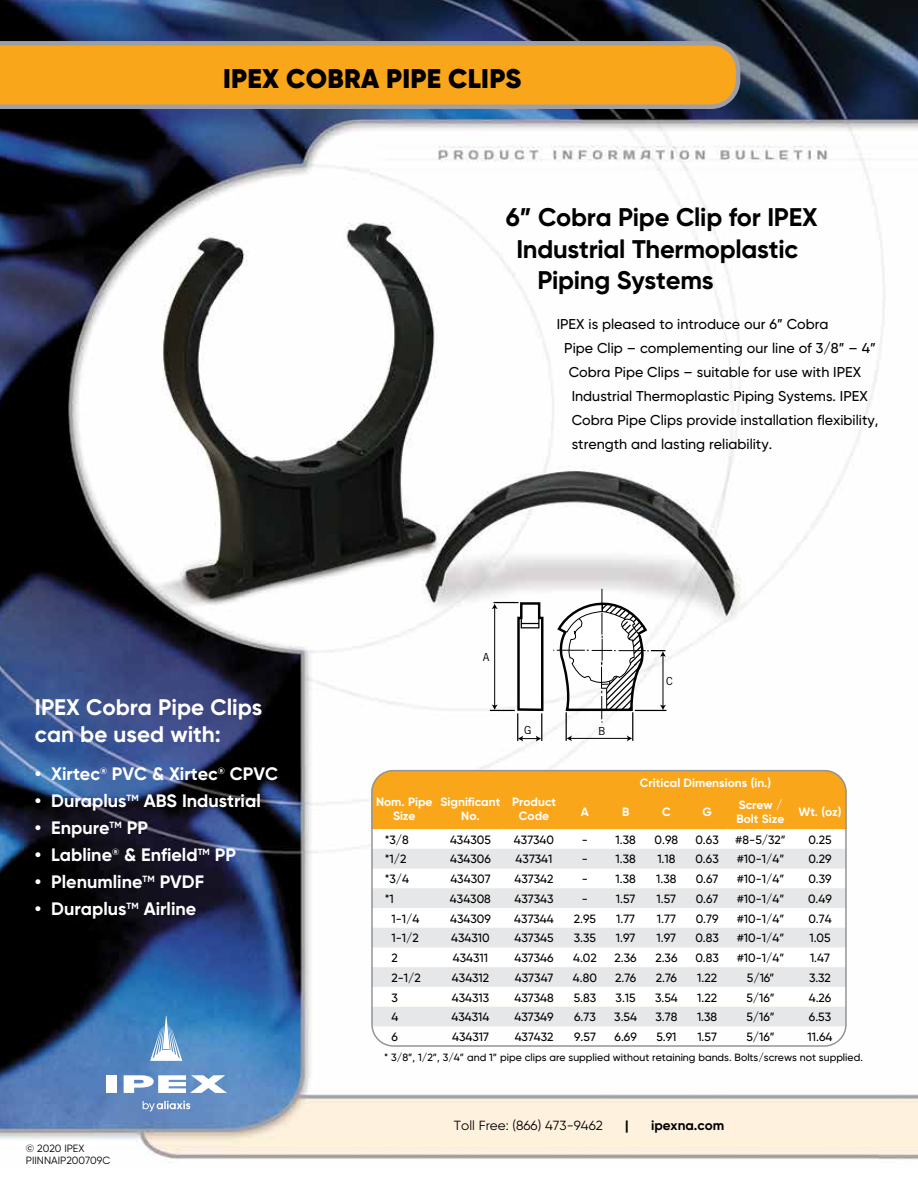
<style>
.page{position:relative;width:918px;height:1188px;background:#fff}
.page>*{position:absolute;margin:0;border:0;box-sizing:border-box;transform-origin:0 0}
.t1{font:900 27px "Gilroy";letter-spacing:.01em;color:#000}
.t2{font:700 25.5px "Gilroy";letter-spacing:-.01em;color:#000}
.t3{font:700 22.5px/27px "Gilroy";color:#fff}
.t4{font:700 18px "Gilroy";color:#fff}
.t5{font:500 14.25px "Gilroy";color:#000}
.t6{font:700 13.5px "Gilroy";color:#000}
.t7{font:13.2px "Gilroy";color:#000}
.t8{font:700 13.2px "Gilroy";color:#000}
.t9{font:500 12px "Gilroy";color:#000}
.t10{font:700 12px/14.4px "Gilroy";color:#fff;text-align:center}
.t11{font:11.1px "Trade Gothic";color:#000}
.t12{font:500 10.5px "Gilroy";color:#000}
.t13{font:10.5px/12.6px "Gilroy";color:#000}
</style>
<div class="page">
<img style="left:0;top:0;width:918px;height:1163px">
<svg style="left:0;top:41px;width:740px;height:68px;background:#eba42d"></svg>
<div style="left:106px;top:1075px;width:10px;height:18px;background:#fff"></div>
<svg style="left:124px;top:1075px;width:103px;height:18px"></svg>
<svg style="left:150px;top:1016px;width:32px;height:45px"></svg>
<svg style="left:143px;top:1101px;width:47px;height:10px"></svg>
<svg style="left:553px;top:589px;width:113px;height:152px"></svg>
<svg style="left:489px;top:601px;width:56px;height:141px"></svg>
<div style="left:371px;top:770px;width:476px;height:58px;background:#faa61a"></div>
<svg style="left:374px;top:829px;width:470px;height:20px"></svg>
<svg style="left:374px;top:849px;width:470px;height:138px;fill:#e6e7e8"></svg>
<svg style="left:374px;top:987px;width:470px;height:39px"></svg>
<hr style="left:371px;top:828px;width:66px;height:1px;background:#faa61a">
<hr style="left:437px;top:828px;width:67px;height:1px;background:#faa61a">
<hr style="left:504px;top:828px;width:61px;height:1px;background:#faa61a">
<hr style="left:565px;top:828px;width:40px;height:1px;background:#faa61a">
<hr style="left:605px;top:828px;width:41px;height:1px;background:#faa61a">
<hr style="left:646px;top:828px;width:41px;height:1px;background:#faa61a">
<hr style="left:687px;top:828px;width:40px;height:1px;background:#faa61a">
<hr style="left:727px;top:828px;width:67px;height:1px;background:#faa61a">
<hr style="left:794px;top:828px;width:52px;height:1px;background:#faa61a">
<div style="left:371px;top:770px;width:476px;height:277px;border:2px solid #939598;border-radius:22px"></div>
<h1 class="t1" style="left:223px;top:62px;width:300px">IPEX COBRA PIPE CLIPS</h1>
<h2 class="t2" style="left:506px;top:201px;width:313px">6” Cobra Pipe Clip for IPEX</h2>
<h2 class="t2" style="left:516px;top:233px;width:283px">Industrial Thermoplastic</h2>
<h2 class="t2" style="left:537px;top:264px;width:178px">Piping Systems</h2>
<h3 class="t3" style="left:35px;top:693px;width:229px">IPEX Cobra Pipe Clips can be used with:</h3>
<h3 class="t4" style="left:35px;top:762px;width:245px">• Xirtec<sup>®</sup> PVC &amp; Xirtec<sup>®</sup> CPVC</h3>
<h3 class="t4" style="left:35px;top:789px;width:227px">• Duraplus<sup>TM</sup> ABS Industrial</h3>
<h3 class="t4" style="left:35px;top:816px;width:115px">• Enpure<sup>TM</sup> PP</h3>
<h3 class="t4" style="left:35px;top:843px;width:203px">• Labline<sup>®</sup> &amp; Enfield<sup>TM</sup> PP</h3>
<h3 class="t4" style="left:35px;top:870px;width:171px">• Plenumline<sup>TM</sup> PVDF</h3>
<h3 class="t4" style="left:35px;top:897px;width:163px">• Duraplus<sup>TM</sup> Airline</h3>
<p class="t13" style="left:26px;top:1141px;width:86px">© 2020 IPEX<br>PIINNAIP200709C</p>
<p class="t5" style="left:557px;top:315px;width:273px">IPEX is pleased to introduce our 6” Cobra</p>
<p class="t5" style="left:564px;top:339px;width:313px">Pipe Clip – complementing our line of 3/8” – 4”</p>
<p class="t5" style="left:569px;top:363px;width:294px">Cobra Pipe Clips – suitable for use with IPEX</p>
<p class="t5" style="left:572px;top:387px;width:297px">Industrial Thermoplastic Piping Systems. IPEX</p>
<p class="t5" style="left:572px;top:411px;width:308px">Cobra Pipe Clips provide installation flexibility,</p>
<p class="t5" style="left:572px;top:435px;width:202px">strength and lasting reliability.</p>
<p class="t11" style="left:483px;top:650px;width:8px">A</p>
<p class="t11" style="left:524px;top:724px;width:9px">G</p>
<p class="t11" style="left:598px;top:724px;width:9px">B</p>
<p class="t11" style="left:666px;top:675px;width:8px">C</p>
<p class="t10" style="left:640px;top:776px;width:133px">Critical Dimensions (in.)</p>
<p class="t10" style="left:376px;top:794px;width:58px">Nom. Pipe<br>Size</p>
<p class="t10" style="left:441px;top:794px;width:61px">Significant<br>No.</p>
<p class="t10" style="left:512px;top:794px;width:45px">Product<br>Code</p>
<p class="t10" style="left:581px;top:804px;width:10px">A</p>
<p class="t10" style="left:622px;top:804px;width:9px">B</p>
<p class="t10" style="left:662px;top:804px;width:10px">C</p>
<p class="t10" style="left:702px;top:804px;width:11px">G</p>
<p class="t10" style="left:737px;top:797px;width:49px;text-align:left">Screw /<br>Bolt Size</p>
<p class="t10" style="left:798px;top:804px;width:45px">Wt. (oz)</p>
<p class="t9" style="left:385px;top:832px;width:26px">*3/8</p>
<p class="t9" style="left:450px;top:832px;width:42px">434305</p>
<p class="t9" style="left:514px;top:832px;width:42px">437340</p>
<p class="t9" style="left:582px;top:832px;width:55px">- 1.38</p>
<p class="t9" style="left:655px;top:832px;width:25px">0.98</p>
<p class="t9" style="left:695px;top:832px;width:25px">0.63</p>
<p class="t9" style="left:735px;top:832px;width:52px">#8-5/32”</p>
<p class="t9" style="left:808px;top:832px;width:25px">0.25</p>
<p class="t9" style="left:385px;top:852px;width:23px">*1/2</p>
<p class="t9" style="left:450px;top:852px;width:42px">434306</p>
<p class="t9" style="left:516px;top:852px;width:38px">437341</p>
<p class="t9" style="left:582px;top:852px;width:55px">- 1.38</p>
<p class="t9" style="left:657px;top:852px;width:20px">1.18</p>
<p class="t9" style="left:695px;top:852px;width:25px">0.63</p>
<p class="t9" style="left:737px;top:852px;width:49px">#10-1/4”</p>
<p class="t9" style="left:808px;top:852px;width:25px">0.29</p>
<p class="t9" style="left:385px;top:872px;width:26px">*3/4</p>
<p class="t9" style="left:450px;top:872px;width:42px">434307</p>
<p class="t9" style="left:515px;top:872px;width:40px">437342</p>
<p class="t9" style="left:582px;top:872px;width:55px">- 1.38</p>
<p class="t9" style="left:656px;top:872px;width:22px">1.38</p>
<p class="t9" style="left:696px;top:872px;width:24px">0.67</p>
<p class="t9" style="left:737px;top:872px;width:49px">#10-1/4”</p>
<p class="t9" style="left:808px;top:872px;width:25px">0.39</p>
<p class="t9" style="left:385px;top:891px;width:10px">*1</p>
<p class="t9" style="left:450px;top:891px;width:42px">434308</p>
<p class="t9" style="left:515px;top:891px;width:41px">437343</p>
<p class="t9" style="left:582px;top:891px;width:55px">- 1.57</p>
<p class="t9" style="left:657px;top:891px;width:21px">1.57</p>
<p class="t9" style="left:696px;top:891px;width:24px">0.67</p>
<p class="t9" style="left:737px;top:891px;width:49px">#10-1/4”</p>
<p class="t9" style="left:808px;top:891px;width:25px">0.49</p>
<p class="t9" style="left:391px;top:911px;width:30px">1-1/4</p>
<p class="t9" style="left:450px;top:911px;width:42px">434309</p>
<p class="t9" style="left:514px;top:911px;width:41px">437344</p>
<p class="t9" style="left:574px;top:911px;width:24px">2.95</p>
<p class="t9" style="left:616px;top:911px;width:20px">1.77</p>
<p class="t9" style="left:657px;top:911px;width:20px">1.77</p>
<p class="t9" style="left:696px;top:911px;width:24px">0.79</p>
<p class="t9" style="left:737px;top:911px;width:49px">#10-1/4”</p>
<p class="t9" style="left:808px;top:911px;width:25px">0.74</p>
<p class="t9" style="left:391px;top:931px;width:29px">1-1/2</p>
<p class="t9" style="left:451px;top:931px;width:40px">434310</p>
<p class="t9" style="left:515px;top:931px;width:41px">437345</p>
<p class="t9" style="left:574px;top:931px;width:24px">3.35</p>
<p class="t9" style="left:616px;top:931px;width:21px">1.97</p>
<p class="t9" style="left:657px;top:931px;width:21px">1.97</p>
<p class="t9" style="left:695px;top:931px;width:25px">0.83</p>
<p class="t9" style="left:737px;top:931px;width:49px">#10-1/4”</p>
<p class="t9" style="left:809px;top:931px;width:23px">1.05</p>
<p class="t9" style="left:391px;top:951px;width:8px">2</p>
<p class="t9" style="left:453px;top:951px;width:37px">434311</p>
<p class="t9" style="left:515px;top:951px;width:41px">437346</p>
<p class="t9" style="left:573px;top:951px;width:25px">4.02</p>
<p class="t9" style="left:615px;top:951px;width:24px">2.36</p>
<p class="t9" style="left:655px;top:951px;width:24px">2.36</p>
<p class="t9" style="left:695px;top:951px;width:25px">0.83</p>
<p class="t9" style="left:737px;top:951px;width:49px">#10-1/4”</p>
<p class="t9" style="left:810px;top:951px;width:22px">1.47</p>
<p class="t9" style="left:391px;top:970px;width:31px">2-1/2</p>
<p class="t9" style="left:452px;top:970px;width:39px">434312</p>
<p class="t9" style="left:515px;top:970px;width:40px">437347</p>
<p class="t9" style="left:573px;top:970px;width:26px">4.80</p>
<p class="t9" style="left:615px;top:970px;width:23px">2.76</p>
<p class="t9" style="left:656px;top:970px;width:23px">2.76</p>
<p class="t9" style="left:697px;top:970px;width:21px">1.22</p>
<p class="t9" style="left:747px;top:970px;width:29px">5/16”</p>
<p class="t9" style="left:809px;top:970px;width:23px">3.32</p>
<p class="t9" style="left:391px;top:990px;width:8px">3</p>
<p class="t9" style="left:452px;top:990px;width:39px">434313</p>
<p class="t9" style="left:514px;top:990px;width:41px">437348</p>
<p class="t9" style="left:574px;top:990px;width:24px">5.83</p>
<p class="t9" style="left:616px;top:990px;width:22px">3.15</p>
<p class="t9" style="left:655px;top:990px;width:24px">3.54</p>
<p class="t9" style="left:697px;top:990px;width:21px">1.22</p>
<p class="t9" style="left:746px;top:990px;width:30px">5/16”</p>
<p class="t9" style="left:809px;top:990px;width:24px">4.26</p>
<p class="t9" style="left:391px;top:1010px;width:8px">4</p>
<p class="t9" style="left:452px;top:1010px;width:39px">434314</p>
<p class="t9" style="left:515px;top:1010px;width:41px">437349</p>
<p class="t9" style="left:574px;top:1010px;width:23px">6.73</p>
<p class="t9" style="left:614px;top:1010px;width:24px">3.54</p>
<p class="t9" style="left:656px;top:1010px;width:23px">3.78</p>
<p class="t9" style="left:697px;top:1010px;width:22px">1.38</p>
<p class="t9" style="left:746px;top:1010px;width:30px">5/16”</p>
<p class="t9" style="left:809px;top:1010px;width:24px">6.53</p>
<p class="t9" style="left:391px;top:1029px;width:8px">6</p>
<p class="t9" style="left:452px;top:1029px;width:38px">434317</p>
<p class="t9" style="left:515px;top:1029px;width:40px">437432</p>
<p class="t9" style="left:574px;top:1029px;width:23px">9.57</p>
<p class="t9" style="left:615px;top:1029px;width:24px">6.69</p>
<p class="t9" style="left:656px;top:1029px;width:22px">5.91</p>
<p class="t9" style="left:697px;top:1029px;width:21px">1.57</p>
<p class="t9" style="left:746px;top:1029px;width:30px">5/16”</p>
<p class="t9" style="left:808px;top:1029px;width:26px">11.64</p>
<p class="t12" style="left:384px;top:1051px;width:480px">* 3/8”, 1/2”, 3/4” and 1” pipe clips are supplied without retaining bands. Bolts/screws not supplied.</p>
<p class="t7" style="left:454px;top:1117px;width:150px">Toll Free: (866) 473-9462</p>
<p class="t8" style="left:625px;top:1117px;width:5px">|</p>
<p class="t6" style="left:651px;top:1117px;width:75px">ipexna.com</p>
</div>
